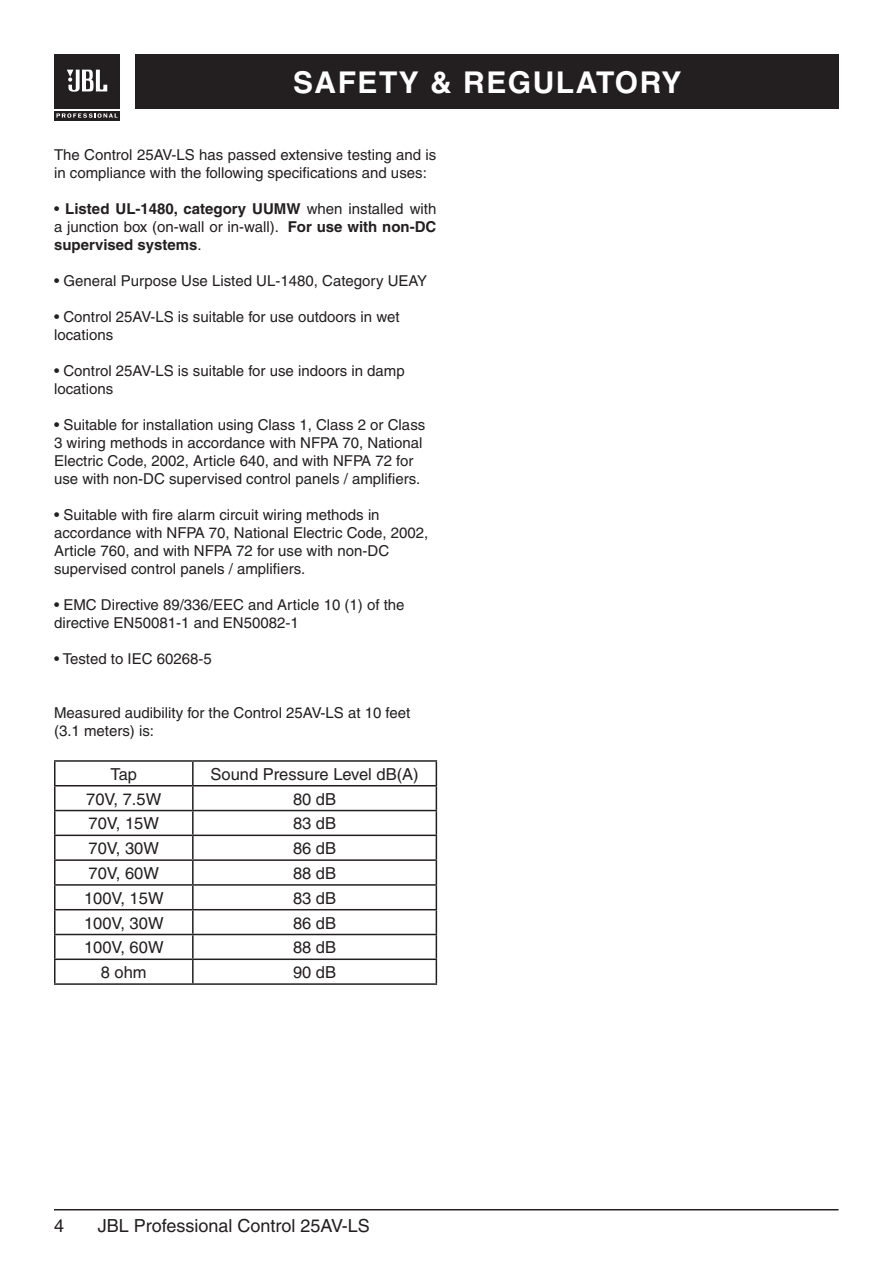
<style>
.page{position:relative;width:893px;height:1263px;background:#fff}
.page>*{position:absolute;margin:0;border:0;box-sizing:border-box;transform-origin:0 0}
.t1{font:700 30px "Helvetica";letter-spacing:.05em;color:#fff}
.t2{font:18px "Helvetica";color:#231f20}
.t3{font:16.5px "Helvetica";color:#231f20}
.t4{font:15px/18px "Helvetica";color:#231f20}
.t5{font:700 15px/18px "Helvetica";color:#231f20;text-align:justify}
.s1{font-weight:400}
</style>
<div class="page">
<hr style="left:54px;top:760px;width:139px;height:2px;background:#231f20">
<hr style="left:54px;top:762px;width:2px;height:23px;background:#231f20">
<hr style="left:193px;top:760px;width:244px;height:2px;background:#231f20">
<hr style="left:192px;top:762px;width:2px;height:23px;background:#231f20">
<hr style="left:54px;top:785px;width:139px;height:1px;background:#231f20">
<hr style="left:54px;top:786px;width:2px;height:24px;background:#231f20">
<hr style="left:193px;top:785px;width:244px;height:1px;background:#231f20">
<hr style="left:192px;top:786px;width:2px;height:24px;background:#231f20">
<hr style="left:54px;top:810px;width:139px;height:1px;background:#231f20">
<hr style="left:54px;top:811px;width:2px;height:23px;background:#231f20">
<hr style="left:193px;top:810px;width:244px;height:1px;background:#231f20">
<hr style="left:192px;top:811px;width:2px;height:23px;background:#231f20">
<hr style="left:54px;top:834px;width:139px;height:2px;background:#231f20">
<hr style="left:54px;top:836px;width:2px;height:23px;background:#231f20">
<hr style="left:193px;top:834px;width:244px;height:2px;background:#231f20">
<hr style="left:192px;top:836px;width:2px;height:23px;background:#231f20">
<hr style="left:54px;top:859px;width:139px;height:2px;background:#231f20">
<hr style="left:54px;top:861px;width:2px;height:23px;background:#231f20">
<hr style="left:193px;top:859px;width:244px;height:2px;background:#231f20">
<hr style="left:192px;top:861px;width:2px;height:23px;background:#231f20">
<hr style="left:54px;top:884px;width:139px;height:2px;background:#231f20">
<hr style="left:54px;top:886px;width:2px;height:23px;background:#231f20">
<hr style="left:193px;top:884px;width:244px;height:2px;background:#231f20">
<hr style="left:192px;top:886px;width:2px;height:23px;background:#231f20">
<hr style="left:54px;top:909px;width:139px;height:1px;background:#231f20">
<hr style="left:54px;top:910px;width:2px;height:24px;background:#231f20">
<hr style="left:193px;top:909px;width:244px;height:1px;background:#231f20">
<hr style="left:192px;top:910px;width:2px;height:24px;background:#231f20">
<hr style="left:54px;top:934px;width:139px;height:1px;background:#231f20">
<hr style="left:54px;top:935px;width:2px;height:23px;background:#231f20">
<hr style="left:193px;top:934px;width:244px;height:1px;background:#231f20">
<hr style="left:192px;top:935px;width:2px;height:23px;background:#231f20">
<hr style="left:54px;top:958px;width:139px;height:2px;background:#231f20">
<hr style="left:54px;top:960px;width:2px;height:23px;background:#231f20">
<hr style="left:193px;top:958px;width:244px;height:2px;background:#231f20">
<hr style="left:192px;top:960px;width:2px;height:23px;background:#231f20">
<svg style="left:436px;top:762px;width:1px;height:221px"></svg>
<hr style="left:54px;top:983px;width:383px;height:2px;background:#231f20">
<div style="left:135px;top:54px;width:704px;height:54px;background:#231f20"></div>
<div style="left:54px;top:111px;width:65px;height:9px;background:#231f20"></div>
<div style="left:54px;top:54px;width:65px;height:54px;background:#231f20"></div>
<svg style="left:67px;top:70px;width:40px;height:22px"></svg>
<svg style="left:56px;top:113px;width:62px;height:5px"></svg>
<hr style="left:54px;top:1209px;width:784px;height:1px;background:#231f20">
<h1 class="t1" style="left:293px;top:71px;width:390px">SAFETY &amp; REGULATORY</h1>
<p class="t4" style="left:54px;top:147px;width:384px">The Control 25AV-LS has passed extensive testing and is in compliance with the following specifications and uses:</p>
<p class="t5" style="left:54px;top:201px;width:384px"><span class="s1">•</span> Listed UL-1480, category UUMW <span class="s1">when installed with a junction box (on-wall or in-wall).</span> For use with non-DC supervised systems<span class="s1">.</span></p>
<p class="t4" style="left:54px;top:273px;width:374px">• General Purpose Use Listed UL-1480, Category UEAY</p>
<p class="t4" style="left:54px;top:309px;width:347px">• Control 25AV-LS is suitable for use outdoors in wet locations</p>
<p class="t4" style="left:54px;top:363px;width:352px">• Control 25AV-LS is suitable for use indoors in damp locations</p>
<p class="t4" style="left:54px;top:417px;width:373px">• Suitable for installation using Class 1, Class 2 or Class 3 wiring methods in accordance with NFPA 70, National Electric Code, 2002, Article 640, and with NFPA 72 for use with non-DC supervised control panels / amplifiers.</p>
<p class="t4" style="left:54px;top:507px;width:376px">• Suitable with fire alarm circuit wiring methods in accordance with NFPA 70, National Electric Code, 2002, Article 760, and with NFPA 72 for use with non-DC supervised control panels / amplifiers.</p>
<p class="t4" style="left:54px;top:597px;width:352px">• EMC Directive 89/336/EEC and Article 10 (1) of the directive EN50081-1 and EN50082-1</p>
<p class="t4" style="left:54px;top:651px;width:159px">• Tested to IEC 60268-5</p>
<p class="t4" style="left:54px;top:705px;width:358px">Measured audibility for the Control 25AV-LS at 10 feet (3.1 meters) is:</p>
<p class="t3" style="left:111px;top:768px;width:28px">Tap</p>
<p class="t3" style="left:210px;top:768px;width:210px">Sound Pressure Level dB(A)</p>
<p class="t3" style="left:86px;top:793px;width:76px">70V, 7.5W</p>
<p class="t3" style="left:293px;top:793px;width:45px">80 dB</p>
<p class="t3" style="left:89px;top:817px;width:72px">70V, 15W</p>
<p class="t3" style="left:293px;top:817px;width:45px">83 dB</p>
<p class="t3" style="left:89px;top:842px;width:72px">70V, 30W</p>
<p class="t3" style="left:293px;top:842px;width:45px">86 dB</p>
<p class="t3" style="left:89px;top:867px;width:72px">70V, 60W</p>
<p class="t3" style="left:293px;top:867px;width:45px">88 dB</p>
<p class="t3" style="left:84px;top:892px;width:81px">100V, 15W</p>
<p class="t3" style="left:293px;top:892px;width:45px">83 dB</p>
<p class="t3" style="left:84px;top:917px;width:81px">100V, 30W</p>
<p class="t3" style="left:293px;top:917px;width:45px">86 dB</p>
<p class="t3" style="left:84px;top:941px;width:81px">100V, 60W</p>
<p class="t3" style="left:293px;top:941px;width:45px">88 dB</p>
<p class="t3" style="left:101px;top:966px;width:47px">8 ohm</p>
<p class="t3" style="left:293px;top:966px;width:45px">90 dB</p>
<p class="t2" style="left:54px;top:1219px;width:12px">4</p>
<p class="t2" style="left:98px;top:1219px;width:273px">JBL Professional Control 25AV-LS</p>
</div>
